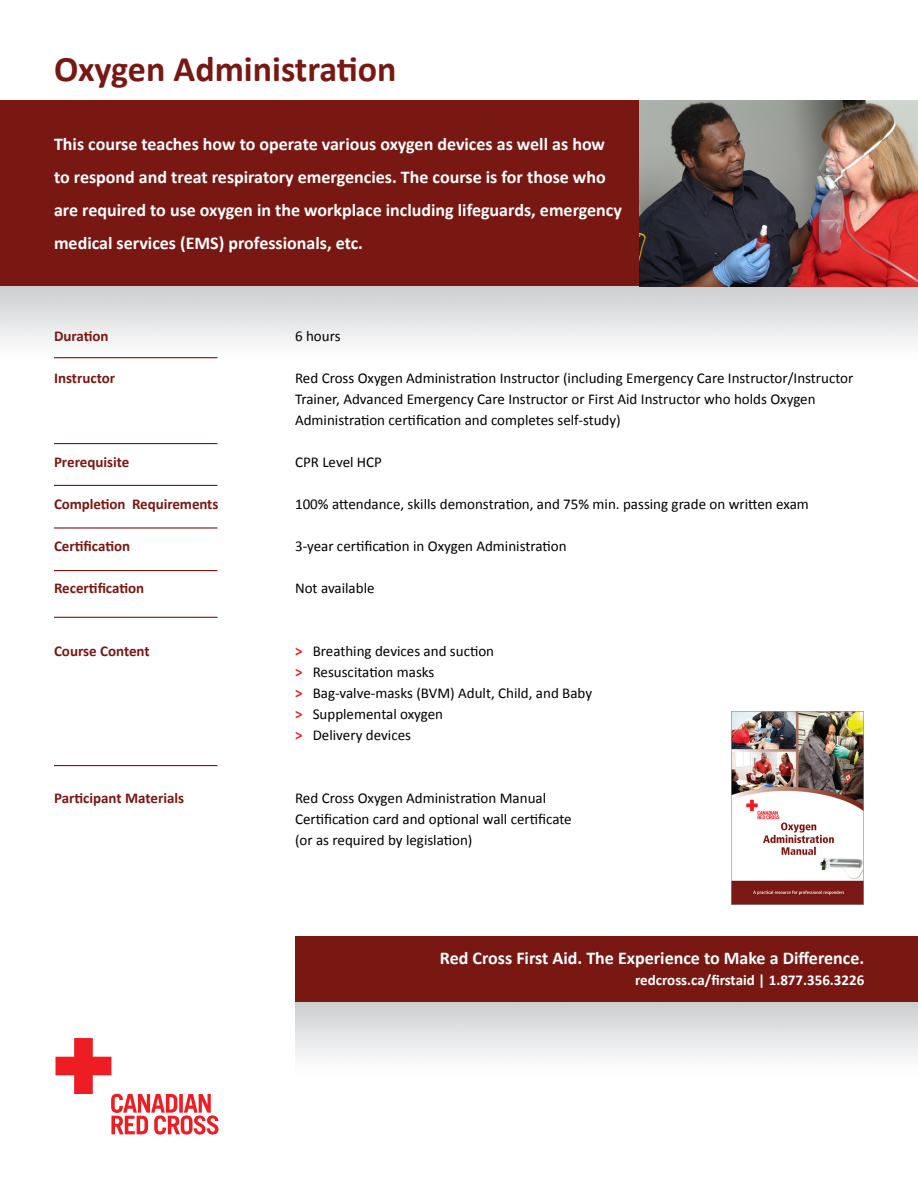
<style>
.page{position:relative;width:918px;height:1188px;background:#fff}
.page>*{position:absolute;margin:0;border:0;box-sizing:border-box;transform-origin:0 0}
.t1{font:700 36px "Calibri";color:#791813}
.t2{font:700 18px/33px "Calibri";color:#fff}
.t3{font:15px/21px "Calibri";color:#000}
.t4{font:700 15px "Calibri";color:#791813}
.t5{font:700 15px "Calibri";color:#fff}
.s1{font-weight:700;color:#ee1d23}
</style>
<div class="page">
<img style="left:0;top:286px;width:918px;height:73px">
<div style="left:0;top:100px;width:918px;height:186px;background:#791813"></div>
<hr style="left:54px;top:357px;width:164px;height:1px;background:#791813">
<hr style="left:54px;top:443px;width:164px;height:1px;background:#791813">
<hr style="left:54px;top:485px;width:164px;height:1px;background:#791813">
<hr style="left:54px;top:527px;width:164px;height:2px;background:#791813">
<hr style="left:54px;top:570px;width:164px;height:1px;background:#791813">
<hr style="left:54px;top:765px;width:164px;height:1px;background:#791813">
<img style="left:295px;top:1001px;width:623px;height:56px">
<img style="left:639px;top:100px;width:279px;height:186px">
<hr style="left:54px;top:617px;width:164px;height:1px;background:#791813">
<svg style="left:55px;top:1038px;width:164px;height:97px"></svg>
<div style="left:295px;top:936px;width:623px;height:65px;background:#791813"></div>
<img style="left:732px;top:712px;width:132px;height:192px">
<p class="t1" style="left:54px;top:46px;width:344px">Oxygen Administration</p>
<p class="t2" style="left:54px;top:128px;width:569px">This course teaches how to operate various oxygen devices as well as how to respond and treat respiratory emergencies. The course is for those who are required to use oxygen in the workplace including lifeguards, emergency medical services (EMS) professionals, etc.</p>
<p class="t4" style="left:54px;top:327px;width:56px">Duration</p>
<p class="t4" style="left:54px;top:369px;width:63px">Instructor</p>
<p class="t4" style="left:54px;top:453px;width:77px">Prerequisite</p>
<p class="t4" style="left:54px;top:495px;width:166px">Completion Requirements</p>
<p class="t4" style="left:54px;top:537px;width:78px">Certification</p>
<p class="t4" style="left:54px;top:579px;width:92px">Recertification</p>
<p class="t3" style="left:295px;top:326px;width:47px">6 hours</p>
<p class="t3" style="left:295px;top:368px;width:560px">Red Cross Oxygen Administration Instructor (including Emergency Care Instructor/Instructor<br>Trainer, Advanced Emergency Care Instructor or First Aid Instructor who holds Oxygen</p>
<p class="t3" style="left:295px;top:410px;width:327px">Administration certification and completes self-study)</p>
<p class="t3" style="left:295px;top:452px;width:88px">CPR Level HCP</p>
<p class="t3" style="left:295px;top:494px;width:515px">100% attendance, skills demonstration, and 75% min. passing grade on written exam</p>
<p class="t3" style="left:295px;top:536px;width:273px">3-year certification in Oxygen Administration</p>
<p class="t3" style="left:295px;top:578px;width:81px">Not available</p>
<p class="t4" style="left:54px;top:642px;width:97px">Course Content</p>
<p class="t3" style="left:295px;top:641px;width:201px"><span class="s1">&gt;</span> Breathing devices and suction</p>
<p class="t3" style="left:295px;top:662px;width:141px"><span class="s1">&gt;</span> Resuscitation masks</p>
<p class="t3" style="left:295px;top:683px;width:299px"><span class="s1">&gt;</span> Bag‐valve‐masks (BVM) Adult, Child, and Baby</p>
<p class="t3" style="left:295px;top:704px;width:150px"><span class="s1">&gt;</span> Supplemental oxygen</p>
<p class="t3" style="left:295px;top:725px;width:117px"><span class="s1">&gt;</span> Delivery devices</p>
<p class="t4" style="left:54px;top:789px;width:132px">Participant Materials</p>
<p class="t3" style="left:295px;top:788px;width:253px">Red Cross Oxygen Administration Manual</p>
<p class="t3" style="left:295px;top:809px;width:278px">Certification card and optional wall certificate</p>
<p class="t3" style="left:295px;top:830px;width:179px">(or as required by legislation)</p>
<p class="t2" style="left:440px;top:941px;width:426px">Red Cross First Aid. The Experience to Make a Difference.</p>
<p class="t5" style="left:635px;top:970px;width:231px">redcross.ca/firstaid | 1.877.356.3226</p>
</div>
